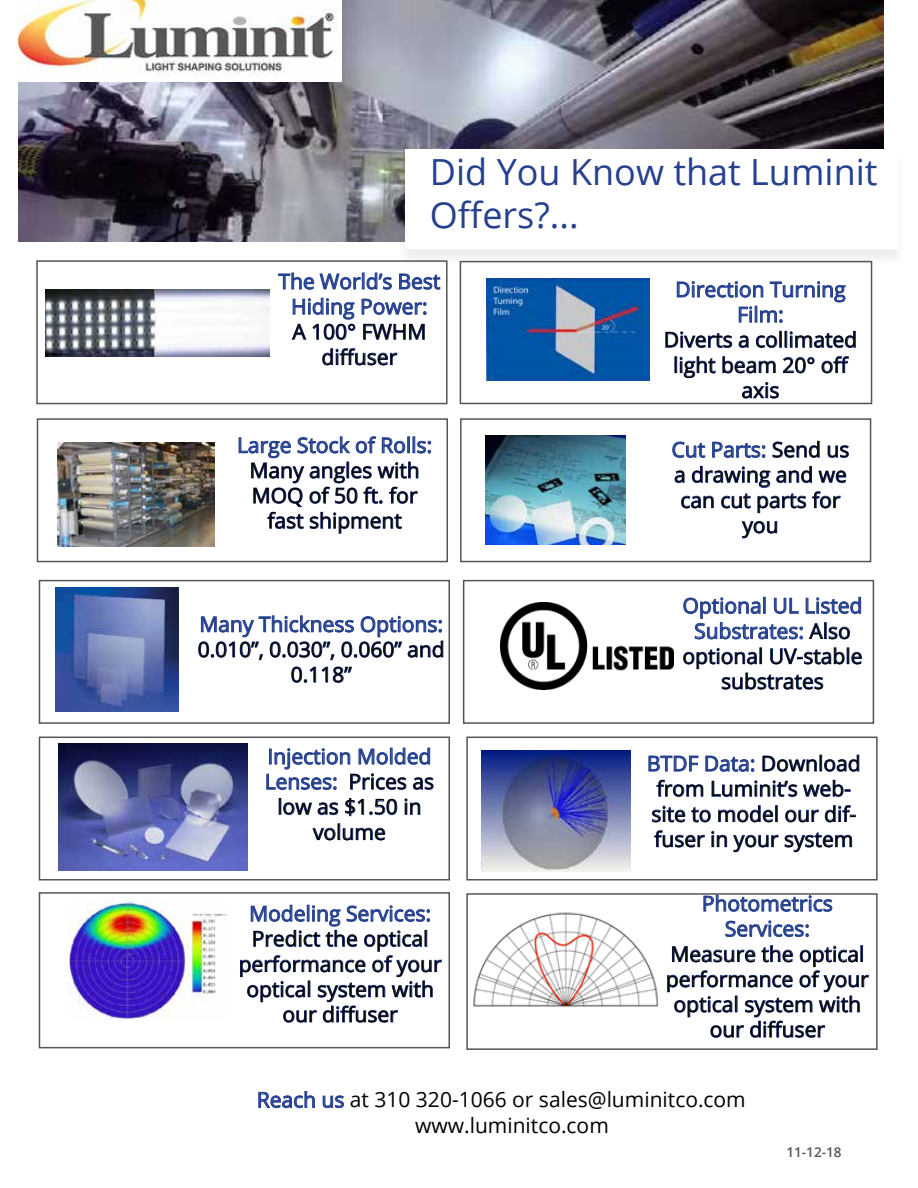
<style>
.page{position:relative;width:918px;height:1188px;background:#fff}
.page>*{position:absolute;margin:0;border:0;box-sizing:border-box;transform-origin:0 0}
.t1{font:36px/43.2px "Open Sans";color:#25408f}
.t2{font:21px/25.2px "Open Sans";color:#000;text-align:center}
.t3{font:21px/25.2px "Open Sans";color:#25408f;text-align:center}
.t4{font:600 13.5px "Open Sans";color:#555}
.s1{color:#25408f}
</style>
<div class="page">
<img style="left:18px;top:0;width:866px;height:242px">
<div style="left:397px;top:152px;width:508px;height:115px;background:#000;opacity:.07"></div>
<div style="left:405px;top:149px;width:493px;height:99px;background:#fff"></div>
<svg style="left:258px;top:1091px;width:57px;height:17px"></svg>
<svg style="left:322px;top:1095px;width:22px;height:13px"></svg>
<div style="left:36px;top:260px;width:412px;height:144px;border:2px solid #555"></div>
<div style="left:460px;top:261px;width:412px;height:143px;border:2px solid #555"></div>
<img style="left:57px;top:442px;width:157px;height:105px">
<svg style="left:278px;top:273px;width:36px;height:17px"></svg>
<svg style="left:320px;top:272px;width:72px;height:18px"></svg>
<svg style="left:399px;top:274px;width:41px;height:16px"></svg>
<svg style="left:362px;top:299px;width:65px;height:16px"></svg>
<svg style="left:292px;top:298px;width:64px;height:42px"></svg>
<svg style="left:363px;top:324px;width:62px;height:16px"></svg>
<svg style="left:322px;top:348px;width:76px;height:18px"></svg>
<img style="left:45px;top:290px;width:224px;height:66px">
<svg style="left:677px;top:281px;width:169px;height:42px"></svg>
<svg style="left:665px;top:331px;width:84px;height:17px"></svg>
<svg style="left:756px;top:331px;width:100px;height:17px"></svg>
<svg style="left:675px;top:356px;width:41px;height:22px"></svg>
<svg style="left:722px;top:356px;width:54px;height:18px"></svg>
<svg style="left:783px;top:357px;width:32px;height:17px"></svg>
<svg style="left:821px;top:356px;width:28px;height:18px"></svg>
<svg style="left:742px;top:382px;width:37px;height:17px"></svg>
<img style="left:487px;top:278px;width:163px;height:102px">
<svg style="left:239px;top:436px;width:192px;height:98px"></svg>
<img style="left:485px;top:436px;width:140px;height:109px">
<svg style="left:672px;top:442px;width:33px;height:16px"></svg>
<svg style="left:712px;top:442px;width:53px;height:16px"></svg>
<svg style="left:772px;top:441px;width:48px;height:17px"></svg>
<svg style="left:827px;top:445px;width:22px;height:13px"></svg>
<svg style="left:674px;top:466px;width:173px;height:47px"></svg>
<svg style="left:742px;top:521px;width:36px;height:18px"></svg>
<img style="left:56px;top:587px;width:122px;height:125px">
<svg style="left:198px;top:615px;width:246px;height:45px"></svg>
<svg style="left:291px;top:666px;width:61px;height:17px"></svg>
<img style="left:501px;top:603px;width:173px;height:86px">
<svg style="left:683px;top:597px;width:178px;height:42px"></svg>
<svg style="left:683px;top:647px;width:179px;height:43px"></svg>
<img style="left:59px;top:744px;width:189px;height:126px">
<svg style="left:266px;top:748px;width:168px;height:42px"></svg>
<svg style="left:279px;top:799px;width:60px;height:16px"></svg>
<svg style="left:345px;top:798px;width:53px;height:18px"></svg>
<svg style="left:404px;top:798px;width:17px;height:17px"></svg>
<svg style="left:312px;top:824px;width:73px;height:17px"></svg>
<svg style="left:649px;top:756px;width:49px;height:16px"></svg>
<svg style="left:705px;top:756px;width:49px;height:16px"></svg>
<svg style="left:762px;top:754px;width:98px;height:18px"></svg>
<svg style="left:656px;top:779px;width:48px;height:18px"></svg>
<svg style="left:711px;top:780px;width:139px;height:17px"></svg>
<svg style="left:652px;top:805px;width:59px;height:17px"></svg>
<svg style="left:718px;top:805px;width:59px;height:17px"></svg>
<svg style="left:785px;top:809px;width:34px;height:13px"></svg>
<svg style="left:825px;top:805px;width:30px;height:17px"></svg>
<svg style="left:654px;top:830px;width:51px;height:18px"></svg>
<svg style="left:711px;top:831px;width:16px;height:16px"></svg>
<svg style="left:733px;top:832px;width:119px;height:21px"></svg>
<img style="left:482px;top:751px;width:148px;height:120px">
<div style="left:39px;top:580px;width:411px;height:144px;border:2px solid #555"></div>
<div style="left:460px;top:418px;width:411px;height:144px;border:2px solid #555"></div>
<div style="left:37px;top:418px;width:411px;height:144px;border:2px solid #555"></div>
<div style="left:463px;top:580px;width:411px;height:144px;border:2px solid #555"></div>
<div style="left:39px;top:737px;width:411px;height:144px;border:2px solid #555"></div>
<div style="left:466px;top:737px;width:412px;height:144px;border:2px solid #555"></div>
<div style="left:39px;top:892px;width:411px;height:156px;border:2px solid #555"></div>
<div style="left:466px;top:893px;width:412px;height:157px;border:2px solid #555"></div>
<svg style="left:240px;top:905px;width:202px;height:118px"></svg>
<img style="left:70px;top:901px;width:156px;height:120px">
<svg style="left:704px;top:895px;width:128px;height:17px"></svg>
<svg style="left:725px;top:920px;width:84px;height:17px"></svg>
<svg style="left:667px;top:945px;width:202px;height:93px"></svg>
<img style="left:473px;top:912px;width:186px;height:95px">
<img style="left:18px;top:0;width:324px;height:82px">
<h1 class="t1" style="left:430px;top:149px;width:449px">Did You Know that Luminit<br>Offers?...</h1>
<p class="t3" style="left:278px;top:268px;width:163px">The World’s Best<br>Hiding Power:</p>
<p class="t2" style="left:292px;top:319px;width:135px">A 100° FWHM diffuser</p>
<p class="t3" style="left:237px;top:432px;width:197px">Large Stock of Rolls:</p>
<p class="t2" style="left:250px;top:457px;width:172px">Many angles with<br>MOQ of 50 ft. for fast shipment</p>
<p class="t3" style="left:199px;top:611px;width:245px">Many Thickness Options:</p>
<p class="t2" style="left:198px;top:636px;width:249px">0.010”, 0.030”, 0.060” and<br>0.118”</p>
<p class="t3" style="left:675px;top:276px;width:172px">Direction Turning<br>Film:</p>
<p class="t2" style="left:664px;top:327px;width:195px">Diverts a collimated light beam 20° off axis</p>
<p class="t2" style="left:672px;top:436px;width:179px"><span class="s1">Cut Parts:</span> Send us a drawing and we can cut parts for you</p>
<p class="t2" style="left:683px;top:593px;width:181px"><span class="s1">Optional UL Listed<br>Substrates:</span> Also optional UV-stable substrates</p>
<p class="t2" style="left:265px;top:743px;width:171px"><span class="s1">Injection Molded<br>Lenses:</span> Prices as low as $1.50 in volume</p>
<p class="t2" style="left:647px;top:750px;width:215px;text-align:left"><span class="s1">BTDF Data:</span> Download from Luminit’s web&shy;site to model our dif&shy;fuser in your system</p>
<p class="t3" style="left:249px;top:900px;width:183px">Modeling Services:</p>
<p class="t2" style="left:239px;top:926px;width:204px">Predict the optical performance of your optical system with our diffuser</p>
<p class="t3" style="left:702px;top:890px;width:132px">Photometrics<br>Services:</p>
<p class="t2" style="left:666px;top:941px;width:204px">Measure the optical performance of your optical system with our diffuser</p>
<p class="t2" style="left:415px;top:1087px;width:332px;text-align:left;text-indent:-158px"><span class="s1">Reach us</span> at 310 320-1066 or sales@luminitco.com www.luminitco.com</p>
<p class="t4" style="left:787px;top:1143px;width:56px">11-12-18</p>
</div>
